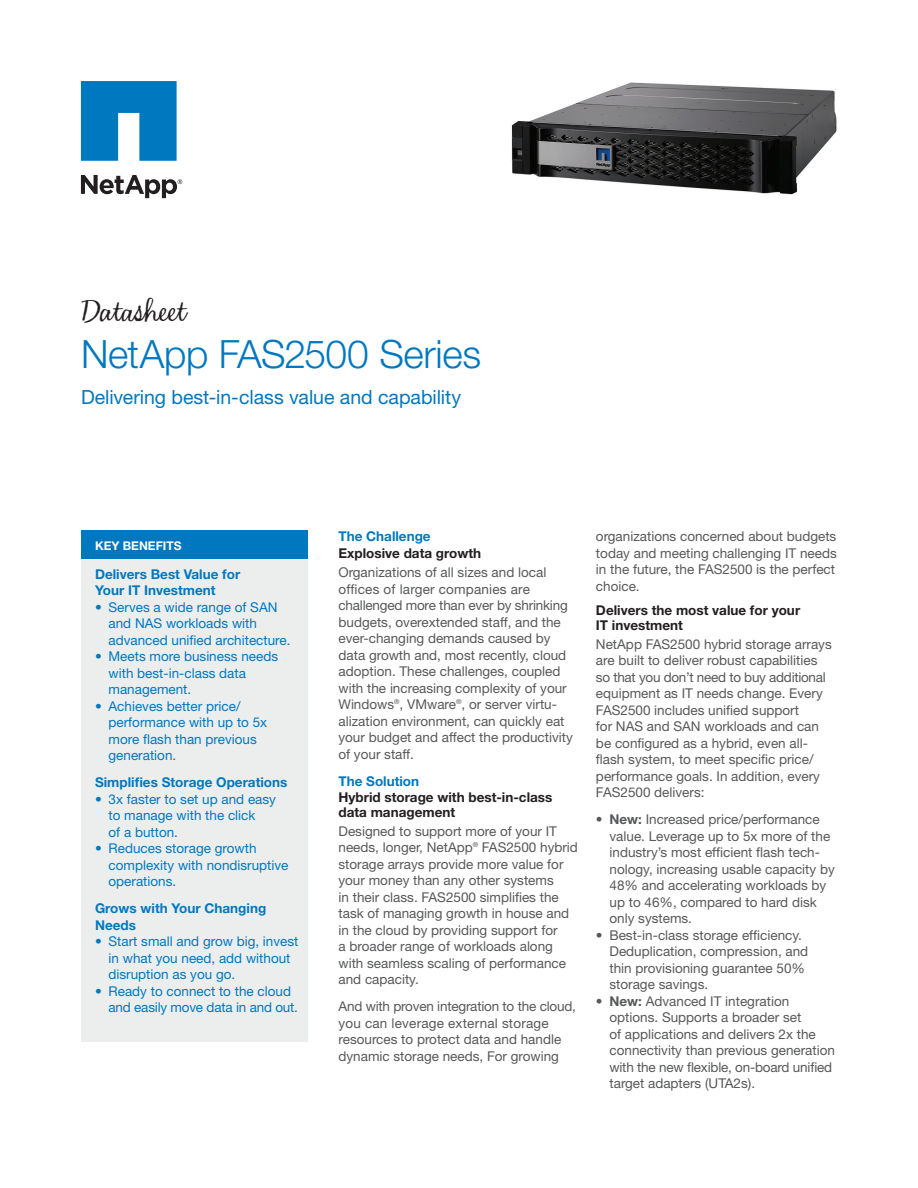
<style>
.page{position:relative;width:918px;height:1188px;background:#fff}
.page>*{position:absolute;margin:0;border:0;box-sizing:border-box;transform-origin:0 0}
.t1{font:300 39px "Helvetica Neue";letter-spacing:-.01em;color:#0078c0}
.t2{font:34.5px "Net App Script";color:#231f20}
.t3{font:19.5px "Helvetica Neue";letter-spacing:-.005em;color:#0078c0}
.t4{font:13.5px/16.5px "Helvetica Neue";color:#57585a}
.t5{font:13.5px/16.5px "Helvetica Neue";color:#0078c0}
.t6{font:700 13.5px/16.5px "Helvetica Neue";color:#0078c0}
.t7{font:700 13.5px/14.2px "Helvetica Neue";color:#231f20}
.t8{font:700 12px "Helvetica Neue";color:#fff}
.s1{font-weight:700}
</style>
<div class="page">
<svg style="left:81px;top:81px;width:96px;height:80px;background:#238ac8"></svg>
<svg style="left:81px;top:175px;width:101px;height:23px"></svg>
<div style="left:81px;top:531px;width:226px;height:29px;background:#0078c0"></div>
<div style="left:81px;top:560px;width:226px;height:482px;background:#eceeee"></div>
<img style="left:511px;top:82px;width:326px;height:113px">
<h2 class="t2" style="left:81px;top:291px;width:108px">Datasheet</h2>
<h1 class="t1" style="left:81px;top:331px;width:402px">NetApp FAS2500 Series</h1>
<h3 class="t3" style="left:81px;top:386px;width:382px">Delivering best-in-class value and capability</h3>
<p class="t8" style="left:95px;top:538px;width:88px">KEY BENEFITS</p>
<p class="t6" style="left:95px;top:565px;width:147px">Delivers Best Value for<br>Your IT Investment</p>
<p class="t5" style="left:109px;top:599px;width:184px;text-indent:-14px">• Serves a wide range of SAN and NAS workloads with advanced unified architecture.</p>
<p class="t5" style="left:109px;top:648px;width:171px;text-indent:-14px">• Meets more business needs with best-in-class data management.</p>
<p class="t5" style="left:109px;top:697px;width:160px;text-indent:-14px">• Achieves better price/ performance with up to 5x more flash than previous generation.</p>
<p class="t6" style="left:95px;top:774px;width:194px">Simplifies Storage Operations</p>
<p class="t5" style="left:109px;top:790px;width:169px;text-indent:-14px">• 3x faster to set up and easy to manage with the click<br>of a button.</p>
<p class="t5" style="left:109px;top:840px;width:182px;text-indent:-14px">• Reduces storage growth complexity with nondisruptive operations.</p>
<p class="t6" style="left:95px;top:900px;width:173px">Grows with Your Changing<br>Needs</p>
<p class="t5" style="left:109px;top:933px;width:191px;text-indent:-14px">• Start small and grow big, invest in what you need, add without disruption as you go.</p>
<p class="t5" style="left:109px;top:982px;width:191px;text-indent:-14px">• Ready to connect to the cloud and easily move data in and out.</p>
<p class="t6" style="left:338px;top:528px;width:94px">The Challenge</p>
<p class="t7" style="left:338px;top:546px;width:144px">Explosive data growth</p>
<p class="t4" style="left:338px;top:564px;width:236px">Organizations of all sizes and local offices of larger companies are challenged more than ever by shrinking budgets, overextended staff, and the ever-changing demands caused by data growth and, most recently, cloud adoption. These challenges, coupled with the increasing complexity of your Windows<sup>®</sup>, VMware<sup>®</sup>, or server virtu&shy;alization environment, can quickly eat your budget and affect the productivity of your staff.</p>
<p class="t6" style="left:339px;top:772px;width:82px">The Solution</p>
<p class="t7" style="left:339px;top:790px;width:215px">Hybrid storage with best-in-class data management</p>
<p class="t4" style="left:339px;top:823px;width:241px">Designed to support more of your IT needs, longer, NetApp<sup>®</sup> FAS2500 hybrid storage arrays provide more value for your money than any other systems<br>in their class. FAS2500 simplifies the task of managing growth in house and in the cloud by providing support for<br>a broader range of workloads along with seamless scaling of performance and capacity.</p>
<p class="t4" style="left:339px;top:998px;width:239px">And with proven integration to the cloud, you can leverage external storage resources to protect data and handle dynamic storage needs, For growing</p>
<p class="t4" style="left:596px;top:528px;width:242px">organizations concerned about budgets today and meeting challenging IT needs in the future, the FAS2500 is the perfect choice.</p>
<p class="t7" style="left:596px;top:603px;width:206px">Delivers the most value for your<br>IT investment</p>
<p class="t4" style="left:596px;top:635px;width:237px">NetApp FAS2500 hybrid storage arrays are built to deliver robust capabilities so that you don’t need to buy additional equipment as IT needs change. Every FAS2500 includes unified support<br>for NAS and SAN workloads and can be configured as a hybrid, even all&shy;flash system, to meet specific price/ performance goals. In addition, every FAS2500 delivers:</p>
<p class="t4" style="left:609px;top:811px;width:227px;text-indent:-14px"><span class="s1">• New:</span> Increased price/performance value. Leverage up to 5x more of the industry’s most efficient flash tech&shy;nology, increasing usable capacity by<br>48% and accelerating workloads by up to 46%, compared to hard disk only systems.</p>
<p class="t4" style="left:609px;top:926px;width:200px;text-indent:-14px">• Best-in-class storage efficiency.<br>Deduplication, compression, and thin provisioning guarantee 50% storage savings.</p>
<p class="t4" style="left:609px;top:992px;width:227px;text-indent:-14px"><span class="s1">• New:</span> Advanced IT integration options. Supports a broader set<br>of applications and delivers 2x the connectivity than previous generation with the new flexible, on-board unified target adapters (UTA2s).</p>
</div>
